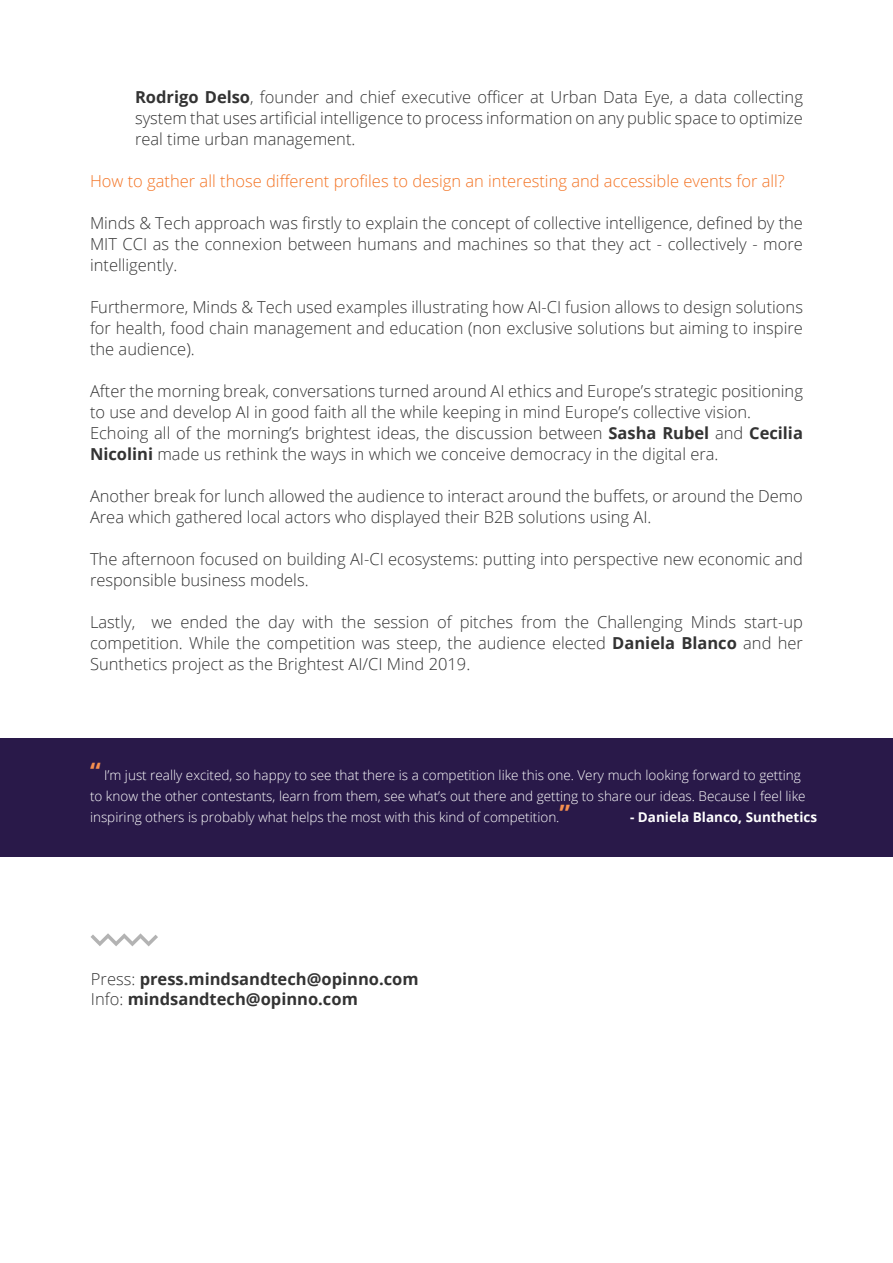
<style>
.page{position:relative;width:893px;height:1263px;background:#fff}
.page>*{position:absolute;margin:0;border:0;box-sizing:border-box;transform-origin:0 0}
.t1{font:300 16.5px/21px "Open Sans";color:#333;text-align:justify}
.PARRAFO{font:300 16.5px "Open Sans";color:#f37323}
.t2{font:700 16.5px "Open Sans";color:#333}
.PARRAFO-2{font:300 13.5px/21px "Open Sans";color:#fff}
.PARRAFO-3{font:700 13.5px "Open Sans";color:#fff}
.s1{font-weight:700}
.s2{font-weight:700;font-size:24px;color:#f58f4f}
.s3{font-weight:300}
</style>
<div class="page">
<div style="left:0;top:738px;width:892px;height:119px;background:#291949"></div>
<svg style="left:91px;top:933px;width:67px;height:13px"></svg>
<p class="t1" style="left:135px;top:86px;width:669px"><span class="s1">Rodrigo Delso</span>, founder and chief executive officer at Urban Data Eye, a data collecting system that uses artificial intelligence to process information on any public space to optimize real time urban management.</p>
<p class="PARRAFO" style="left:90px;top:169px;width:696px">How to gather all those different profiles to design an interesting and accessible events for all?</p>
<p class="t1" style="left:90px;top:212px;width:714px">Minds &amp; Tech approach was firstly to explain the concept of collective intelligence, defined by the MIT CCI as the connexion between humans and machines so that they act - collectively - more intelligently.</p>
<p class="t1" style="left:90px;top:296px;width:714px">Furthermore, Minds &amp; Tech used examples illustrating how AI-CI fusion allows to design solutions for health, food chain management and education (non exclusive solutions but aiming to inspire the audience).</p>
<p class="t1" style="left:90px;top:380px;width:714px">After the morning break, conversations turned around AI ethics and Europe’s strategic positioning to use and develop AI in good faith all the while keeping in mind Europe’s collective vision.</p>
<p class="t1" style="left:90px;top:422px;width:714px">Echoing all of the morning’s brightest ideas, the discussion between <span class="s1">Sasha Rubel</span> and <span class="s1">Cecilia<br>Nicolini</span> made us rethink the ways in which we conceive democracy in the digital era.</p>
<p class="t1" style="left:90px;top:485px;width:714px">Another break for lunch allowed the audience to interact around the buffets, or around the Demo<br>Area which gathered local actors who displayed their B2B solutions using AI.</p>
<p class="t1" style="left:90px;top:548px;width:714px">The afternoon focused on building AI-CI ecosystems: putting into perspective new economic and responsible business models.</p>
<p class="t1" style="left:90px;top:611px;width:714px">Lastly, we ended the day with the session of pitches from the Challenging Minds start-up competition. While the competition was steep, the audience elected <span class="s1">Daniela Blanco</span> and her Sunthetics project as the Brightest AI/CI Mind 2019.</p>
<p class="PARRAFO-2" style="left:90px;top:764px;width:717px"><span class="s2">“</span> I’m just really excited, so happy to see that there is a competition like this one. Very much looking forward to getting to know the other contestants, learn from them, see what’s out there and getting to share our ideas. Because I feel like inspiring others is probably what helps the most with this kind of competition.<span class="s2">”</span></p>
<p class="PARRAFO-3" style="left:630px;top:807px;width:189px">- Daniela Blanco, Sunthetics</p>
<p class="t2" style="left:91px;top:967px;width:329px"><span class="s3">Press:</span> press.mindsandtech@opinno.com</p>
<p class="t2" style="left:91px;top:987px;width:268px"><span class="s3">Info:</span> mindsandtech@opinno.com</p>
</div>
